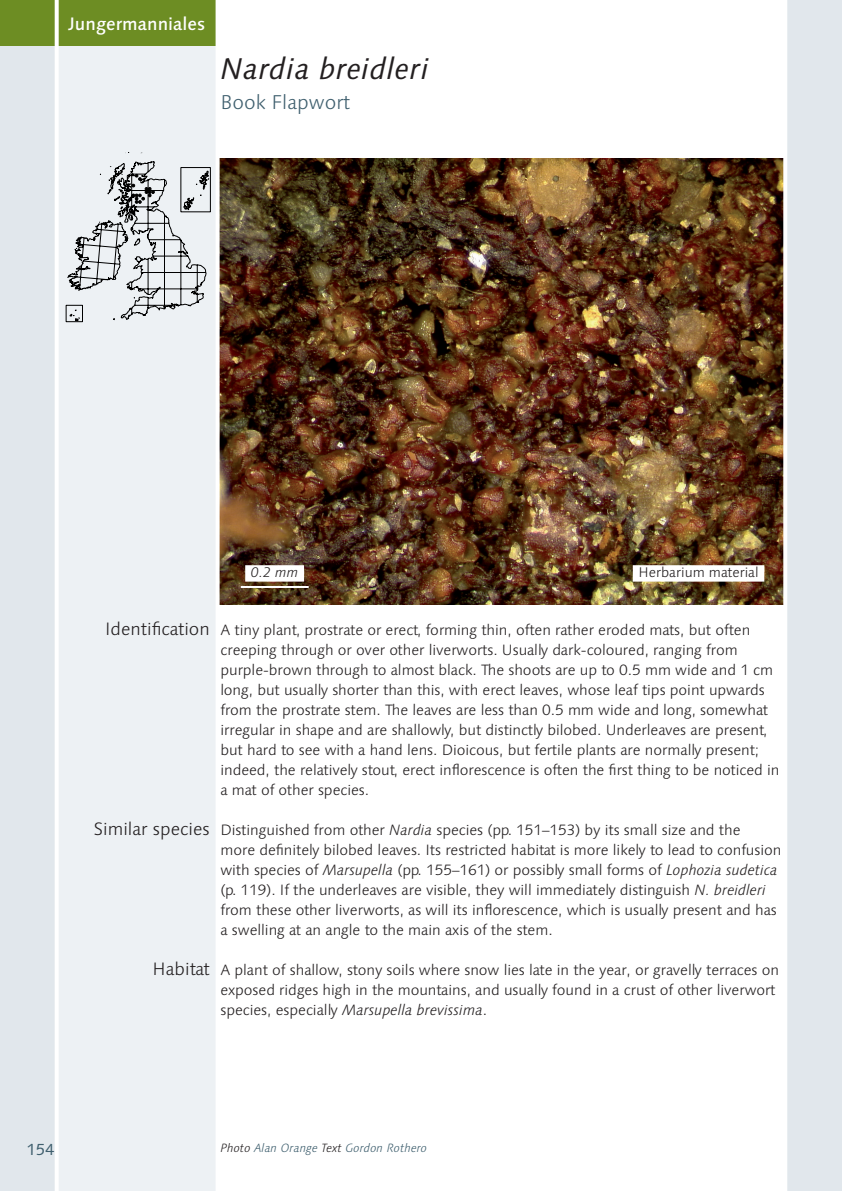
<style>
.page{position:relative;width:842px;height:1191px;background:#fff}
.page>*{position:absolute;margin:0;border:0;box-sizing:border-box;transform-origin:0 0}
.t1{font:italic 30px "Linotype Syntax";letter-spacing:.01em;color:#231f20}
.t2{font:300 20px "Linotype Syntax";color:#3f5f6e}
.t3{font:300 18px "Linotype Syntax";color:#231f20}
.t4{font:500 18px "Linotype Syntax";color:#fff}
.t5{font:16px "Linotype Syntax";color:#3f5f6e}
.t6{font:300 15px/20px "Linotype Syntax";letter-spacing:-.005em;color:#231f20}
.t7{font:300 14px "Linotype Syntax";color:#231f20}
.t8{font:italic 300 14px "Linotype Syntax";color:#231f20}
.t9{font:italic 300 12px "Linotype Syntax";color:#3f5f6e}
.s1{font-style:italic}
.s2{color:#231f20}
</style>
<div class="page">
<img style="left:220px;top:159px;width:563px;height:445px">
<div style="left:0;top:0;width:218px;height:1191px;background:#edf1f4"></div>
<div style="left:0;top:0;width:57px;height:1191px;background:#e1e7ec"></div>
<svg style="left:66px;top:152px;width:144px;height:170px"></svg>
<div style="left:785px;top:0;width:57px;height:1191px;background:#e1e7ec"></div>
<hr style="left:241px;top:586px;width:68px;height:2px;background:#fff">
<div style="left:245px;top:565px;width:59px;height:16px;background:#fff"></div>
<div style="left:633px;top:565px;width:131px;height:16px;background:#fff"></div>
<div style="left:0;top:0;width:218px;height:45px;background:#6d8d23"></div>
<hr style="left:55px;top:0;width:4px;height:1191px;background:#fff">
<hr style="left:216px;top:0;width:4px;height:1191px;background:#fff">
<hr style="left:783px;top:0;width:4px;height:1191px;background:#fff">
<p class="t4" style="left:68px;top:13px;width:139px">Jungermanniales</p>
<h1 class="t1" style="left:220px;top:51px;width:210px">Nardia breidleri</h1>
<h2 class="t2" style="left:220px;top:90px;width:131px">Book Flapwort</h2>
<p class="t8" style="left:251px;top:564px;width:49px">0.2 mm</p>
<p class="t7" style="left:638px;top:564px;width:122px">Herbarium material</p>
<p class="t3" style="left:105px;top:618px;width:106px">Identification</p>
<p class="t3" style="left:94px;top:818px;width:117px">Similar species</p>
<p class="t3" style="left:153px;top:958px;width:59px">Habitat</p>
<p class="t6" style="left:220px;top:620px;width:561px">A tiny plant, prostrate or erect, forming thin, often rather eroded mats, but often creeping through or over other liverworts. Usually dark-coloured, ranging from purple-brown through to almost black. The shoots are up to 0.5 mm wide and 1 cm long, but usually shorter than this, with erect leaves, whose leaf tips point upwards from the prostrate stem. The leaves are less than 0.5 mm wide and long, somewhat irregular in shape and are shallowly, but distinctly bilobed. Underleaves are present, but hard to see with a hand lens. Dioicous, but fertile plants are normally present; indeed, the relatively stout, erect inflorescence is often the first thing to be noticed in a mat of other species.</p>
<p class="t6" style="left:220px;top:820px;width:563px">Distinguished from other <span class="s1">Nardia</span> species (pp. 151–153) by its small size and the<br>more definitely bilobed leaves. Its restricted habitat is more likely to lead to confusion with species of <span class="s1">Marsupella</span> (pp. 155–161) or possibly small forms of <span class="s1">Lophozia sudetica </span>(p. 119). If the underleaves are visible, they will immediately distinguish <span class="s1">N. breidleri </span>from these other liverworts, as will its inflorescence, which is usually present and has a swelling at an angle to the main axis of the stem.</p>
<p class="t6" style="left:220px;top:960px;width:560px">A plant of shallow, stony soils where snow lies late in the year, or gravelly terraces on exposed ridges high in the mountains, and usually found in a crust of other liverwort species, especially <span class="s1">Marsupella brevissima</span>.</p>
<p class="t5" style="left:26px;top:1139px;width:30px">154</p>
<p class="t9" style="left:220px;top:1140px;width:208px"><span class="s2">Photo</span> Alan Orange <span class="s2">Text</span> Gordon Rothero</p>
</div>
